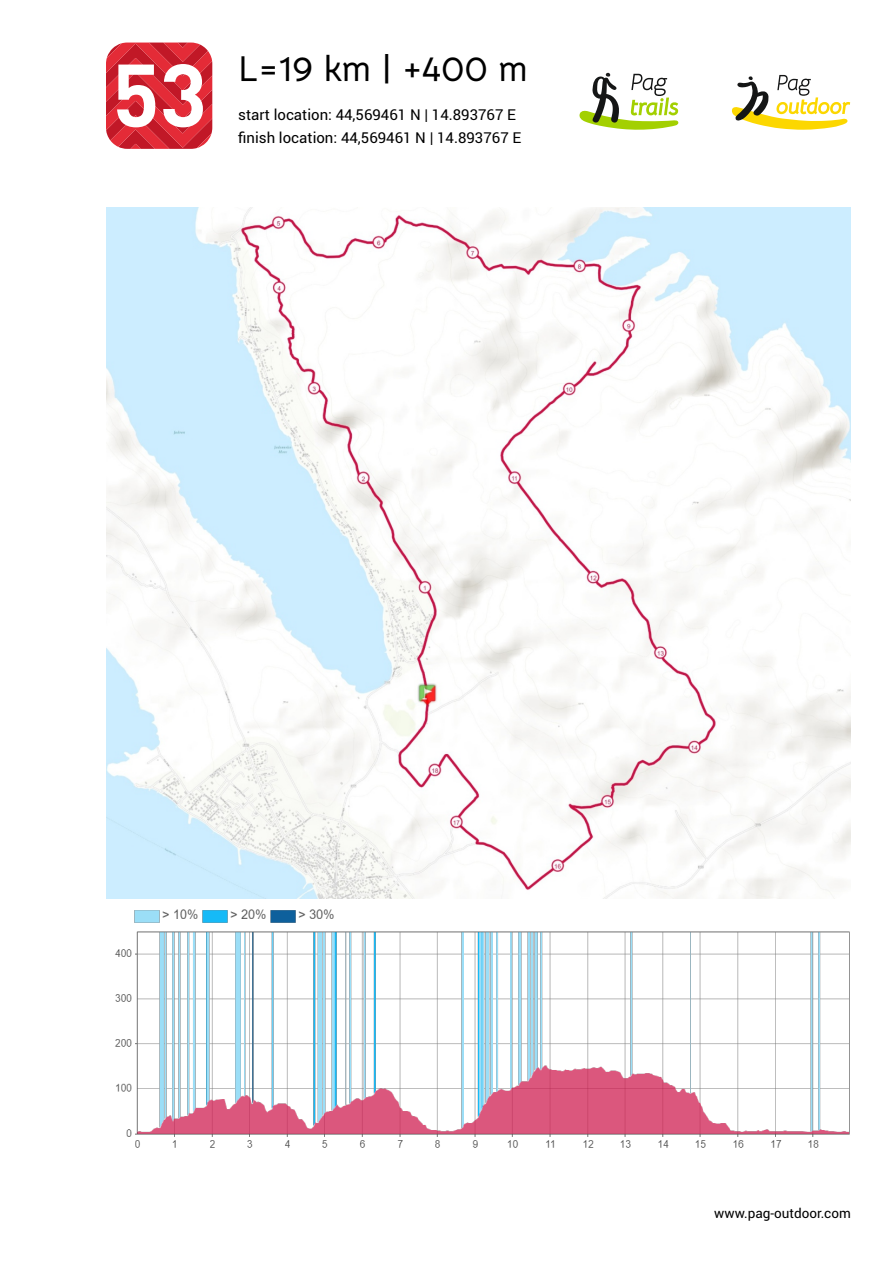
<style>
.page{position:relative;width:893px;height:1263px;background:#fff}
.page>*{position:absolute;margin:0;border:0;box-sizing:border-box;transform-origin:0 0}
.t1{font:700 87.45px "DIN Pro";color:#fff}
.t2{font:700 36px "Bellota Text";color:#000}
.t3{font:15px/23px "Roboto";color:#000}
.t4{font:13.5px "Roboto";color:#000}
</style>
<div class="page">
<svg style="left:106px;top:43px;width:106px;height:106px;background:#d42c39"></svg>
<svg style="left:579px;top:73px;width:100px;height:57px"></svg>
<svg style="left:731px;top:74px;width:119px;height:56px"></svg>
<img style="left:106px;top:207px;width:744px;height:692px">
<img style="left:115px;top:909px;width:735px;height:239px">
<h1 class="t1" style="left:112px;top:65px;width:97px">53</h1>
<h2 class="t2" style="left:238px;top:46px;width:291px">L=19 km | +400 m</h2>
<p class="t3" style="left:238px;top:103px;width:285px">start location: 44,569461 N | 14.893767 E finish location: 44,569461 N | 14.893767 E</p>
<p class="t4" style="left:714px;top:1204px;width:138px">www.pag-outdoor.com</p>
</div>
